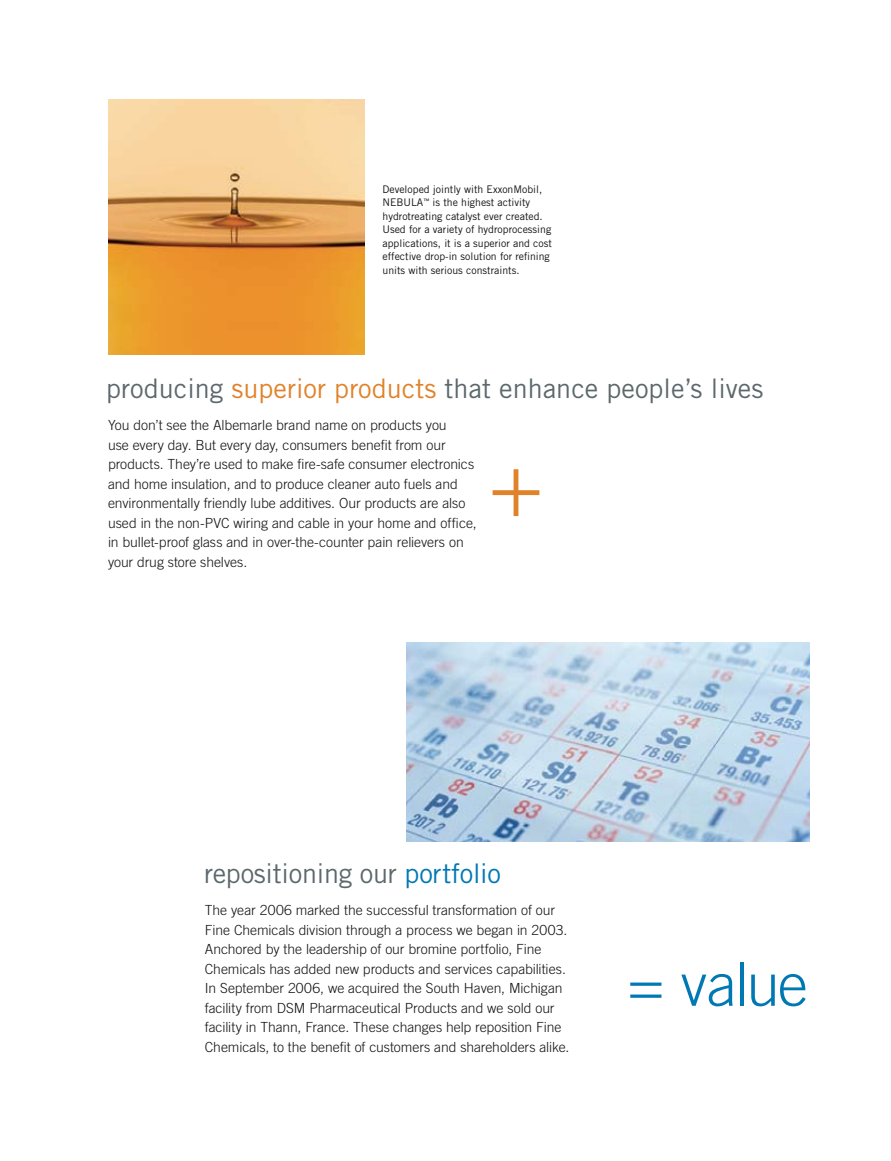
<style>
.page{position:relative;width:891px;height:1161px;background:#fff}
.page>*{position:absolute;margin:0;border:0;box-sizing:border-box;transform-origin:0 0}
.t1{font:300 90px "Trade Gothic";color:#e08229}
.t2{font:300 60px "Trade Gothic";letter-spacing:-.03em;color:#0078b3}
.t3{font:27px "Trade Gothic";color:#5c686c}
.t4{font:300 13.95px/19.5px "Trade Gothic";letter-spacing:-.005em;color:#121212}
.t5{font:10.5px/13.5px "Trade Gothic";color:#121212}
.s1{color:#e08229}
.s2{color:#0078b3}
</style>
<div class="page">
<img style="left:407px;top:643px;width:402px;height:198px">
<img style="left:108px;top:99px;width:256px;height:255px">
<p class="t5" style="left:382px;top:182px;width:171px">Developed jointly with ExxonMobil, NEBULA<sup>™</sup> is the highest activity hydrotreating catalyst ever created.<br>Used for a variety of hydroprocessing applications, it is a superior and cost effective drop-in solution for refining units with serious constraints.</p>
<h3 class="t3" style="left:106px;top:372px;width:659px">producing <span class="s1">superior products</span> that enhance people’s lives</h3>
<p class="t4" style="left:108px;top:415px;width:370px">You don’t see the Albemarle brand name on products you<br>use every day. But every day, consumers benefit from our products. They’re used to make fire-safe consumer electronics and home insulation, and to produce cleaner auto fuels and environmentally friendly lube additives. Our products are also used in the non-PVC wiring and cable in your home and office, in bullet-proof glass and in over-the-counter pain relievers on your drug store shelves.</p>
<h1 class="t1" style="left:489px;top:431px;width:55px">+</h1>
<h3 class="t3" style="left:204px;top:857px;width:299px">repositioning our <span class="s2">portfolio</span></h3>
<p class="t4" style="left:205px;top:901px;width:366px">The year 2006 marked the successful transformation of our Fine Chemicals division through a process we began in 2003.<br>Anchored by the leadership of our bromine portfolio, Fine Chemicals has added new products and services capabilities.<br>In September 2006, we acquired the South Haven, Michigan facility from DSM Pharmaceutical Products and we sold our facility in Thann, France. These changes help reposition Fine Chemicals, to the benefit of customers and shareholders alike.</p>
<h2 class="t2" style="left:628px;top:949px;width:182px">= value</h2>
</div>
